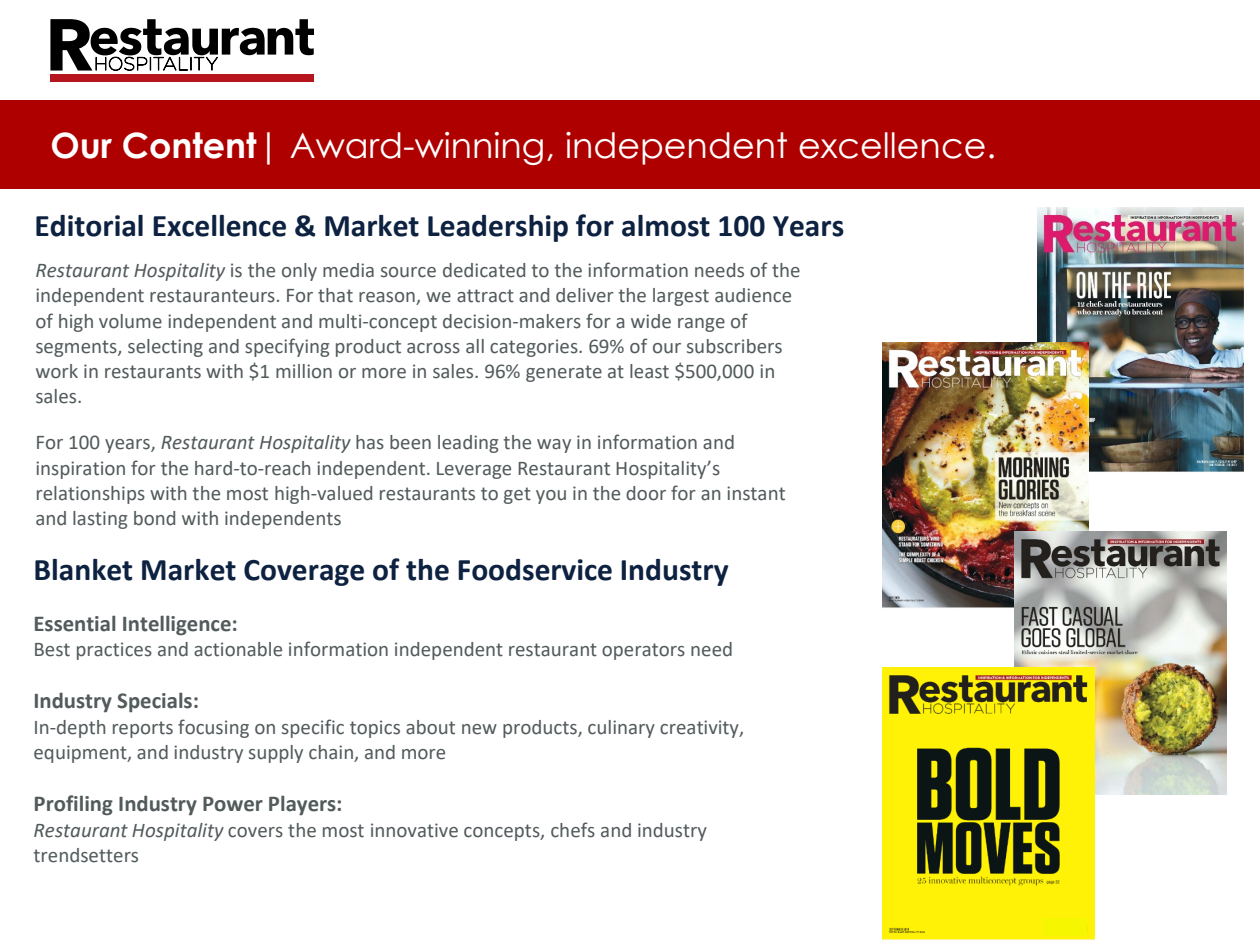
<style>
.page{position:relative;width:1260px;height:945px;background:#fff}
.page>*{position:absolute;margin:0;border:0;box-sizing:border-box;transform-origin:0 0}
.t1{font:35px "Century Gothic";color:#fff}
.t2{font:700 31.5px "Calibri";color:#0d2140}
.t3{font:700 22.75px "Calibri";color:#525a5b}
.t4{font:21px/25.2px "Calibri";color:#525a5b}
.s1{font-weight:700}
.s2{font-style:italic}
</style>
<div class="page">
<svg style="left:50px;top:19px;width:264px;height:63px"></svg>
<div style="left:0;top:101px;width:1260px;height:88px;background:#af0000"></div>
<img style="left:1037px;top:207px;width:207px;height:265px">
<img style="left:883px;top:343px;width:206px;height:265px">
<img style="left:1014px;top:532px;width:213px;height:263px">
<img style="left:883px;top:667px;width:212px;height:273px">
<div style="left:1042px;top:918px;width:44px;height:17px;background:#f5f600"></div>
<p class="t1" style="left:50px;top:121px;width:947px"><span class="s1">Our Content</span>| Award-winning, independent excellence.</p>
<p class="t2" style="left:35px;top:203px;width:811px">Editorial Excellence &amp; Market Leadership for almost 100 Years</p>
<p class="t4" style="left:35px;top:257px;width:767px"><span class="s2">Restaurant Hospitality</span> is the only media source dedicated to the information needs of the independent restauranteurs. For that reason, we attract and deliver the largest audience of high volume independent and multi-concept decision-makers for a wide range of segments, selecting and specifying product across all categories. 69% of our subscribers work in restaurants with $1 million or more in sales. 96% generate at least $500,000 in sales.</p>
<p class="t4" style="left:35px;top:429px;width:752px">For 100 years, <span class="s2">Restaurant Hospitality</span> has been leading the way in information and inspiration for the hard-to-reach independent. Leverage Restaurant Hospitality’s relationships with the most high-valued restaurants to get you in the door for an instant and lasting bond with independents</p>
<p class="t2" style="left:33px;top:547px;width:697px">Blanket Market Coverage of the Foodservice Industry</p>
<p class="t3" style="left:33px;top:607px;width:206px">Essential Intelligence:</p>
<p class="t4" style="left:33px;top:636px;width:701px">Best practices and actionable information independent restaurant operators need</p>
<p class="t3" style="left:33px;top:685px;width:167px">Industry Specials:</p>
<p class="t4" style="left:33px;top:714px;width:712px">In-depth reports focusing on specific topics about new products, culinary creativity, equipment, and industry supply chain, and more</p>
<p class="t3" style="left:33px;top:787px;width:311px">Profiling Industry Power Players:</p>
<p class="t4" style="left:33px;top:817px;width:675px"><span class="s2">Restaurant Hospitality</span> covers the most innovative concepts, chefs and industry trendsetters</p>
</div>
